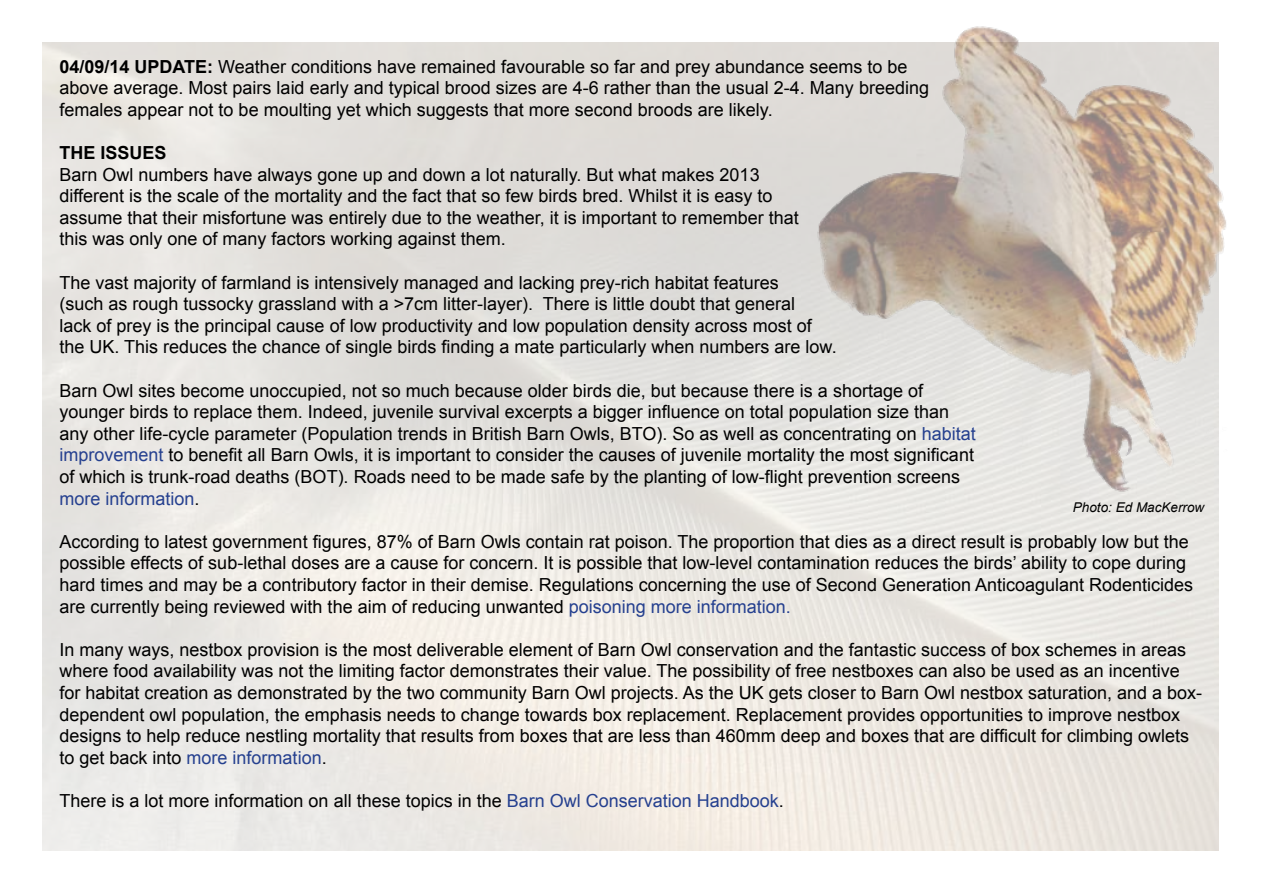
<style>
.page{position:relative;width:1263px;height:893px;background:#fff}
.page>*{position:absolute;margin:0;border:0;box-sizing:border-box;transform-origin:0 0}
.t1{font:18px/21.6px "Arial";color:#000}
.t2{font:700 18px "Arial";color:#000}
.t3{font:italic 13.5px "Arial";color:#000}
.s1{font-weight:700}
.s2{color:#25408f}
</style>
<div class="page">
<img style="left:804px;top:26px;width:422px;height:494px">
<p class="t1" style="left:60px;top:56px;width:871px"><span class="s1">04/09/14 UPDATE:</span> Weather conditions have remained favourable so far and prey abundance seems to be above average. Most pairs laid early and typical brood sizes are 4-6 rather than the usual 2-4. Many breeding females appear not to be moulting yet which suggests that more second broods are likely.</p>
<p class="t2" style="left:60px;top:141px;width:109px">THE ISSUES</p>
<p class="t1" style="left:60px;top:164px;width:741px">Barn Owl numbers have always gone up and down a lot naturally. But what makes 2013 different is the scale of the mortality and the fact that so few birds bred. Whilst it is easy to assume that their misfortune was entirely due to the weather, it is important to remember that this was only one of many factors working against them.</p>
<p class="t1" style="left:60px;top:272px;width:779px">The vast majority of farmland is intensively managed and lacking prey-rich habitat features<br>(such as rough tussocky grassland with a &gt;7cm litter-layer). There is little doubt that general<br>lack of prey is the principal cause of low productivity and low population density across most of the UK. This reduces the chance of single birds finding a mate particularly when numbers are low.</p>
<p class="t1" style="left:60px;top:380px;width:918px">Barn Owl sites become unoccupied, not so much because older birds die, but because there is a shortage of younger birds to replace them. Indeed, juvenile survival excerpts a bigger influence on total population size than any other life-cycle parameter (Population trends in British Barn Owls, BTO). So as well as concentrating on <span class="s2">habitat improvement</span> to benefit all Barn Owls, it is important to consider the causes of juvenile mortality the most significant of which is trunk-road deaths (BOT). Roads need to be made safe by the planting of low-flight prevention screens <span class="s2">more information</span>.</p>
<p class="t1" style="left:60px;top:531px;width:1135px">According to latest government figures, 87% of Barn Owls contain rat poison. The proportion that dies as a direct result is probably low but the possible effects of sub-lethal doses are a cause for concern. It is possible that low-level contamination reduces the birds’ ability to cope during hard times and may be a contributory factor in their demise. Regulations concerning the use of Second Generation Anticoagulant Rodenticides are currently being reviewed with the aim of reducing unwanted <span class="s2">poisoning more information.</span></p>
<p class="t1" style="left:60px;top:639px;width:1144px">In many ways, nestbox provision is the most deliverable element of Barn Owl conservation and the fantastic success of box schemes in areas where food availability was not the limiting factor demonstrates their value. The possibility of free nestboxes can also be used as an incentive for habitat creation as demonstrated by the two community Barn Owl projects. As the UK gets closer to Barn Owl nestbox saturation, and a box&shy;dependent owl population, the emphasis needs to change towards box replacement. Replacement provides opportunities to improve nestbox designs to help reduce nestling mortality that results from boxes that are less than 460mm deep and boxes that are difficult for climbing owlets to get back into <span class="s2">more information</span>.</p>
<p class="t1" style="left:60px;top:790px;width:726px">There is a lot more information on all these topics in the <span class="s2">Barn Owl Conservation Handbook</span>.</p>
<p class="t3" style="left:1073px;top:498px;width:133px">Photo: Ed MacKerrow</p>
</div>
